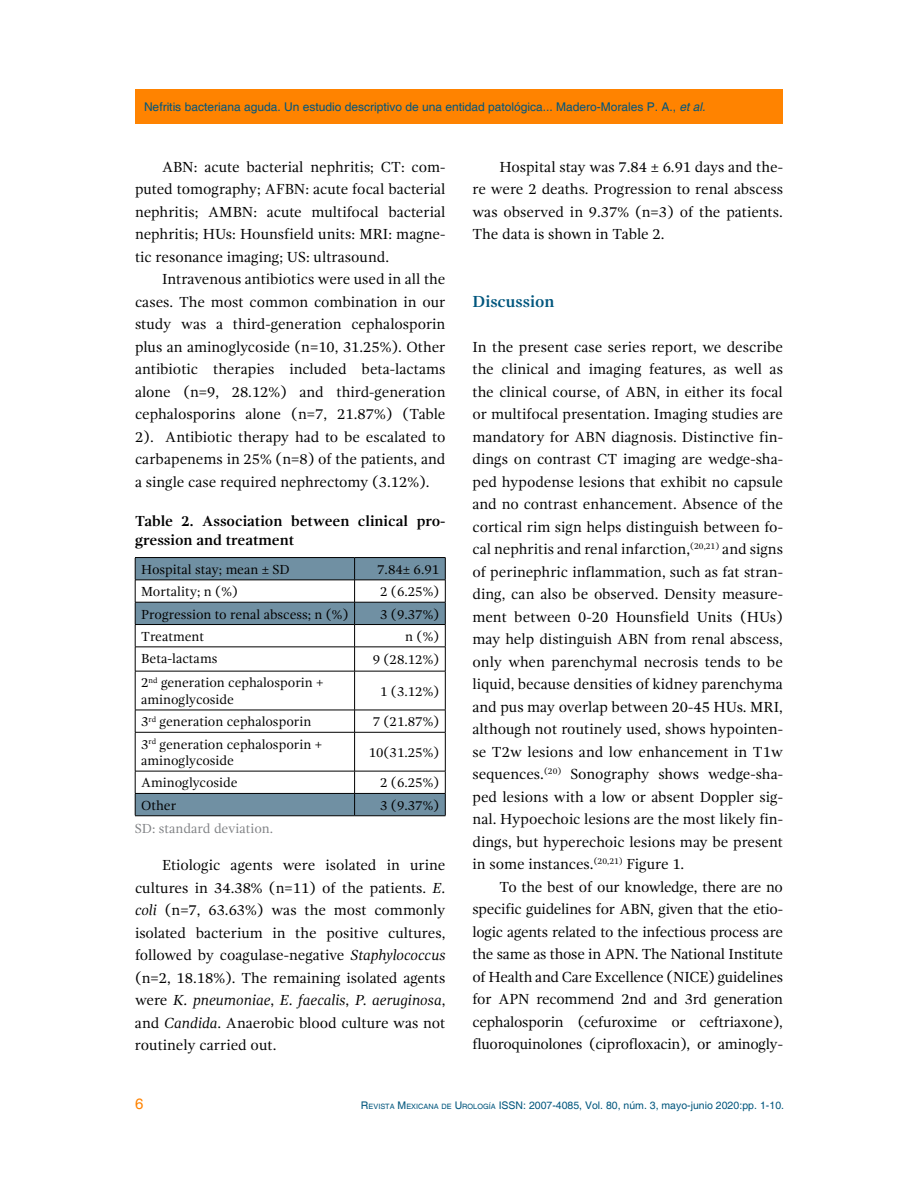
<style>
.page{position:relative;width:918px;height:1188px;background:#fff}
.page>*{position:absolute;margin:0;border:0;box-sizing:border-box;transform-origin:0 0}
.t1{font:700 16.5px "Gandhi Serif";color:#00567d}
.t2{font:15px/22.5px "Gandhi Serif";letter-spacing:-.005em;color:#000;text-align:justify}
.t3{font:700 15px/19.5px "Gandhi Serif";color:#000}
.t4{font:15px "Helvetica";color:#ff8300}
.t5{font:13.5px/16.5px "Gandhi Serif";color:#000}
.t6{font:13.5px "Gandhi Serif";letter-spacing:-.005em;color:#808285}
.t7{font:12px "Helvetica";color:#00567d}
.t8{font:10.5px "Helvetica";color:#00567d}
.s1{font-style:italic}
.s2{font-style:inherit}
.s3{font-size:7.35px}
</style>
<div class="page">
<div style="left:135px;top:89px;width:648px;height:34px;background:#ff8300"></div>
<svg style="left:136px;top:558px;width:309px;height:257px"></svg>
<hr style="left:135px;top:580px;width:220px;height:1px;background:#000">
<hr style="left:355px;top:580px;width:90px;height:1px;background:#000">
<hr style="left:135px;top:602px;width:220px;height:1px;background:#000">
<hr style="left:355px;top:602px;width:90px;height:1px;background:#000">
<hr style="left:135px;top:624px;width:220px;height:1px;background:#000">
<hr style="left:355px;top:624px;width:90px;height:1px;background:#000">
<hr style="left:135px;top:647px;width:220px;height:1px;background:#000">
<svg style="left:135px;top:558px;width:1px;height:113px"></svg>
<hr style="left:355px;top:647px;width:90px;height:1px;background:#000">
<svg style="left:354px;top:558px;width:1px;height:113px"></svg>
<svg style="left:445px;top:558px;width:1px;height:113px"></svg>
<hr style="left:135px;top:671px;width:220px;height:1px;background:#000">
<hr style="left:135px;top:671px;width:1px;height:39px;background:#000">
<hr style="left:355px;top:671px;width:90px;height:1px;background:#000">
<hr style="left:354px;top:671px;width:1px;height:39px;background:#000">
<hr style="left:445px;top:671px;width:1px;height:39px;background:#000">
<hr style="left:135px;top:710px;width:220px;height:1px;background:#000">
<svg style="left:135px;top:710px;width:1px;height:22px"></svg>
<hr style="left:355px;top:710px;width:90px;height:1px;background:#000">
<svg style="left:354px;top:710px;width:1px;height:22px"></svg>
<svg style="left:445px;top:710px;width:1px;height:22px"></svg>
<hr style="left:135px;top:732px;width:220px;height:1px;background:#000">
<hr style="left:135px;top:732px;width:1px;height:39px;background:#000">
<hr style="left:355px;top:732px;width:90px;height:1px;background:#000">
<hr style="left:354px;top:732px;width:1px;height:39px;background:#000">
<hr style="left:445px;top:732px;width:1px;height:39px;background:#000">
<hr style="left:135px;top:771px;width:220px;height:1px;background:#000">
<hr style="left:355px;top:771px;width:90px;height:1px;background:#000">
<hr style="left:135px;top:793px;width:220px;height:1px;background:#000">
<svg style="left:135px;top:771px;width:1px;height:44px"></svg>
<hr style="left:355px;top:793px;width:90px;height:1px;background:#000">
<svg style="left:354px;top:771px;width:1px;height:44px"></svg>
<svg style="left:445px;top:771px;width:1px;height:44px"></svg>
<hr style="left:135px;top:557px;width:220px;height:1px;background:#000">
<hr style="left:355px;top:557px;width:90px;height:1px;background:#000">
<hr style="left:135px;top:815px;width:220px;height:1px;background:#000">
<hr style="left:355px;top:815px;width:90px;height:1px;background:#000">
<p class="t7" style="left:144px;top:99px;width:563px">Nefritis bacteriana aguda. Un estudio descriptivo de una entidad patológica... Madero-Morales P. A., <span class="s1">et al.</span></p>
<p class="t2" style="left:135px;top:155px;width:312px;text-indent:27px">ABN: acute bacterial nephritis; CT: com&shy;puted tomography; AFBN: acute focal bacterial nephritis; AMBN: acute multifocal bacterial nephritis; HUs: Hounsfield units: MRI: magne&shy;tic resonance imaging; US: ultrasound.</p>
<p class="t2" style="left:135px;top:268px;width:312px;text-indent:27px">Intravenous antibiotics were used in all the cases. The most common combination in our study was a third-generation cephalosporin plus an aminoglycoside (n=10, 31.25%). Other antibiotic therapies included beta-lactams alone (n=9, 28.12%) and third-generation cephalosporins alone (n=7, 21.87%) (Table 2). Antibiotic therapy had to be escalated to carbapenems in 25% (n=8) of the patients, and a single case required nephrectomy (3.12%).</p>
<p class="t3" style="left:135px;top:511px;width:312px">Table 2. Association between clinical pro&shy;gression and treatment</p>
<p class="t5" style="left:141px;top:561px;width:150px">Hospital stay; mean ± SD</p>
<p class="t5" style="left:377px;top:561px;width:64px">7.84± 6.91</p>
<p class="t5" style="left:141px;top:583px;width:98px">Mortality; n (%)</p>
<p class="t5" style="left:380px;top:583px;width:61px">2 (6.25%)</p>
<p class="t5" style="left:141px;top:606px;width:209px">Progression to renal abscess; n (%)</p>
<p class="t5" style="left:380px;top:606px;width:61px">3 (9.37%)</p>
<p class="t5" style="left:141px;top:628px;width:64px">Treatment</p>
<p class="t5" style="left:405px;top:628px;width:36px">n (%)</p>
<p class="t5" style="left:141px;top:650px;width:78px">Beta-lactams</p>
<p class="t5" style="left:373px;top:651px;width:68px">9 (28.12%)</p>
<p class="t5" style="left:141px;top:675px;width:184px">2<sup>nd</sup> generation cephalosporin + aminoglycoside</p>
<p class="t5" style="left:380px;top:683px;width:61px">1 (3.12%)</p>
<p class="t5" style="left:141px;top:714px;width:172px">3<sup>rd</sup> generation cephalosporin</p>
<p class="t5" style="left:373px;top:714px;width:68px">7 (21.87%)</p>
<p class="t5" style="left:141px;top:736px;width:183px">3<sup>rd</sup> generation cephalosporin + aminoglycoside</p>
<p class="t5" style="left:369px;top:744px;width:72px">10(31.25%)</p>
<p class="t5" style="left:141px;top:775px;width:98px">Aminoglycoside</p>
<p class="t5" style="left:380px;top:775px;width:61px">2 (6.25%)</p>
<p class="t5" style="left:141px;top:797px;width:37px">Other</p>
<p class="t5" style="left:380px;top:797px;width:61px">3 (9.37%)</p>
<p class="t6" style="left:135px;top:820px;width:140px">SD: standard deviation.</p>
<p class="t2" style="left:135px;top:854px;width:312px;text-indent:27px">Etiologic agents were isolated in urine cultures in 34.38% (n=11) of the patients. <span class="s1">E. coli</span> (n=7, 63.63%) was the most commonly isolated bacterium in the positive cultures, followed by coagulase-negative <span class="s1">Staphylococcus </span>(n=2, 18.18%). The remaining isolated agents were <span class="s1">K. pneumoniae</span>, <span class="s1">E. faecalis</span>, <span class="s1">P. aeruginosa</span>, and <span class="s1">Candida</span>. Anaerobic blood culture was not routinely carried out.</p>
<p class="t2" style="left:472px;top:155px;width:312px;text-indent:27px">Hospital stay was 7.84 ± 6.91 days and the&shy;re were 2 deaths. Progression to renal abscess was observed in 9.37% (n=3) of the patients.<br>The data is shown in Table 2.</p>
<p class="t1" style="left:472px;top:292px;width:83px">Discussion</p>
<p class="t2" style="left:472px;top:335px;width:312px">In the present case series report, we describe the clinical and imaging features, as well as the clinical course, of ABN, in either its focal or multifocal presentation. Imaging studies are mandatory for ABN diagnosis. Distinctive fin&shy;dings on contrast CT imaging are wedge-sha&shy;ped hypodense lesions that exhibit no capsule and no contrast enhancement. Absence of the cortical rim sign helps distinguish between fo&shy;cal nephritis and renal infarction,<sup>(20,21)</sup> and signs of perinephric inflammation, such as fat stran&shy;ding, can also be observed. Density measure&shy;ment between 0-20 Hounsfield Units (HUs) may help distinguish ABN from renal abscess, only when parenchymal necrosis tends to be liquid, because densities of kidney parenchyma and pus may overlap between 20-45 HUs. MRI, although not routinely used, shows hypointen&shy;se T2w lesions and low enhancement in T1w sequences.<sup>(20)</sup> Sonography shows wedge-sha&shy;ped lesions with a low or absent Doppler sig&shy;nal. Hypoechoic lesions are the most likely fin&shy;dings, but hyperechoic lesions may be present in some instances.<sup>(20,21)</sup> Figure 1.</p>
<p class="t2" style="left:472px;top:875px;width:312px;text-indent:27px">To the best of our knowledge, there are no specific guidelines for ABN, given that the etio&shy;logic agents related to the infectious process are the same as those in APN. The National Institute of Health and Care Excellence (NICE) guidelines for APN recommend 2nd and 3rd generation cephalosporin (cefuroxime or ceftriaxone), fluoroquinolones (ciprofloxacin), or aminogly-</p>
<p class="t4" style="left:135px;top:1095px;width:10px">6</p>
<p class="t8" style="left:361px;top:1099px;width:425px"><span class="s2">R</span><span class="s3">EVISTA</span> <span class="s2">M</span><span class="s3">EXICANA DE</span> <span class="s2">U</span><span class="s3">ROLOGÍA</span> ISSN: 2007-4085, Vol. 80, núm. 3, mayo-junio 2020:pp. 1-10.</p>
</div>
